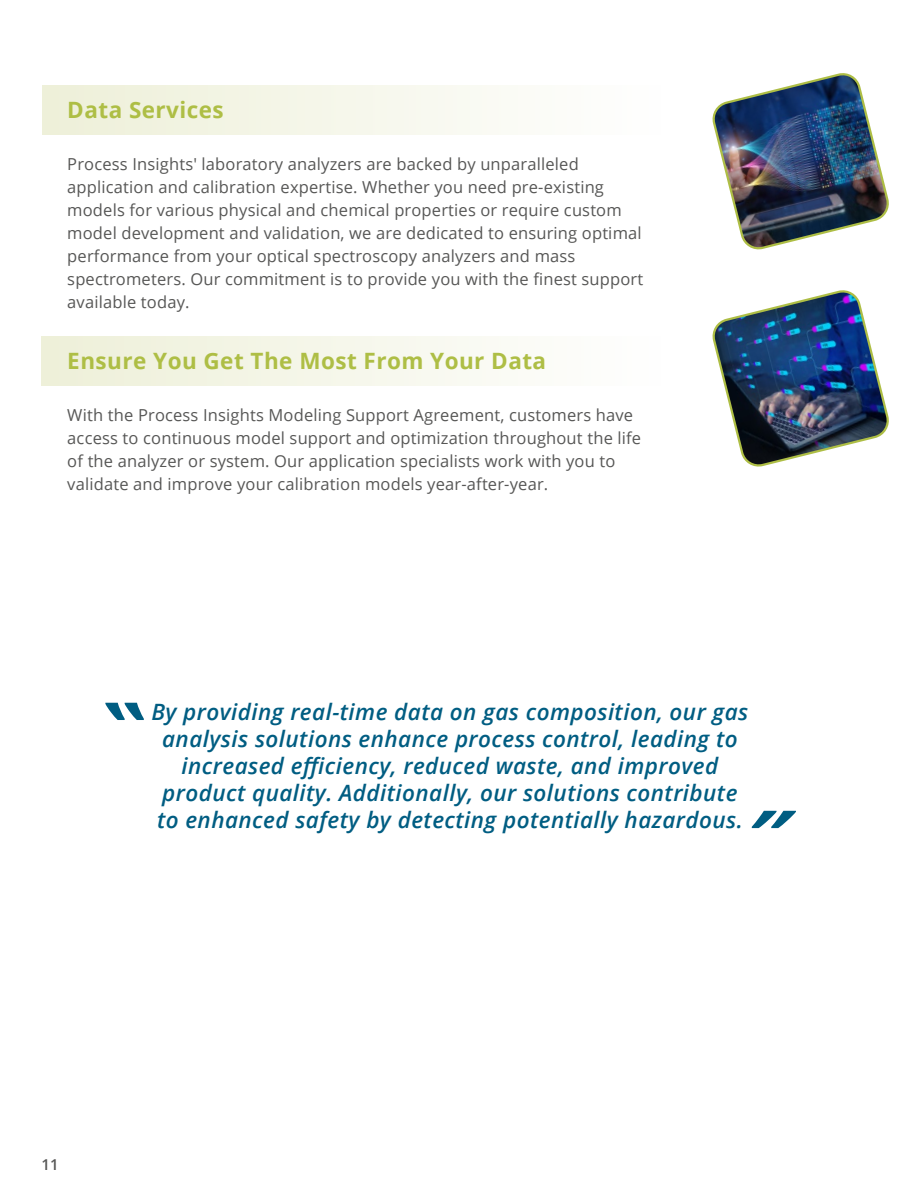
<style>
.page{position:relative;width:918px;height:1188px;background:#fff}
.page>*{position:absolute;margin:0;border:0;box-sizing:border-box;transform-origin:0 0}
.t1{font:italic 600 22.5px/27px "Open Sans";letter-spacing:.02em;color:#005d82;text-align:center}
.t2{font:700 22.5px "Open Sans";letter-spacing:.02em;color:#aebe45}
.t3{font:16.5px/23px "Open Sans";letter-spacing:.01em;color:#575756}
.t4{font:600 15px "Open Sans";color:#575756}
</style>
<div class="page">
<div style="left:41px;top:336px;width:620px;height:50px;background:linear-gradient(to right,#eef0d8,#fefefe)"></div>
<div style="left:42px;top:85px;width:619px;height:50px;background:linear-gradient(to right,#eef0d8,#fefefe)"></div>
<img style="left:712px;top:73px;width:177px;height:177px">
<img style="left:712px;top:290px;width:177px;height:177px">
<svg style="left:105px;top:703px;width:39px;height:17px"></svg>
<svg style="left:752px;top:811px;width:44px;height:17px"></svg>
<h1 class="t2" style="left:67px;top:94px;width:158px">Data Services</h1>
<p class="t3" style="left:67px;top:152px;width:578px">Process Insights' laboratory analyzers are backed by unparalleled application and calibration expertise. Whether you need pre-existing models for various physical and chemical properties or require custom model development and validation, we are dedicated to ensuring optimal performance from your optical spectroscopy analyzers and mass spectrometers. Our commitment is to provide you with the finest support available today.</p>
<h1 class="t2" style="left:67px;top:345px;width:480px">Ensure You Get The Most From Your Data</h1>
<p class="t3" style="left:67px;top:403px;width:575px">With the Process Insights Modeling Support Agreement, customers have access to continuous model support and optimization throughout the life of the analyzer or system. Our application specialists work with you to validate and improve your calibration models year-after-year.</p>
<p class="t1" style="left:151px;top:698px;width:599px">By providing real-time data on gas composition, our gas analysis solutions enhance process control, leading to increased efficiency, reduced waste, and improved product quality. Additionally, our solutions contribute to enhanced safety by detecting potentially hazardous.</p>
<p class="t4" style="left:41px;top:1155px;width:19px">11</p>
</div>
